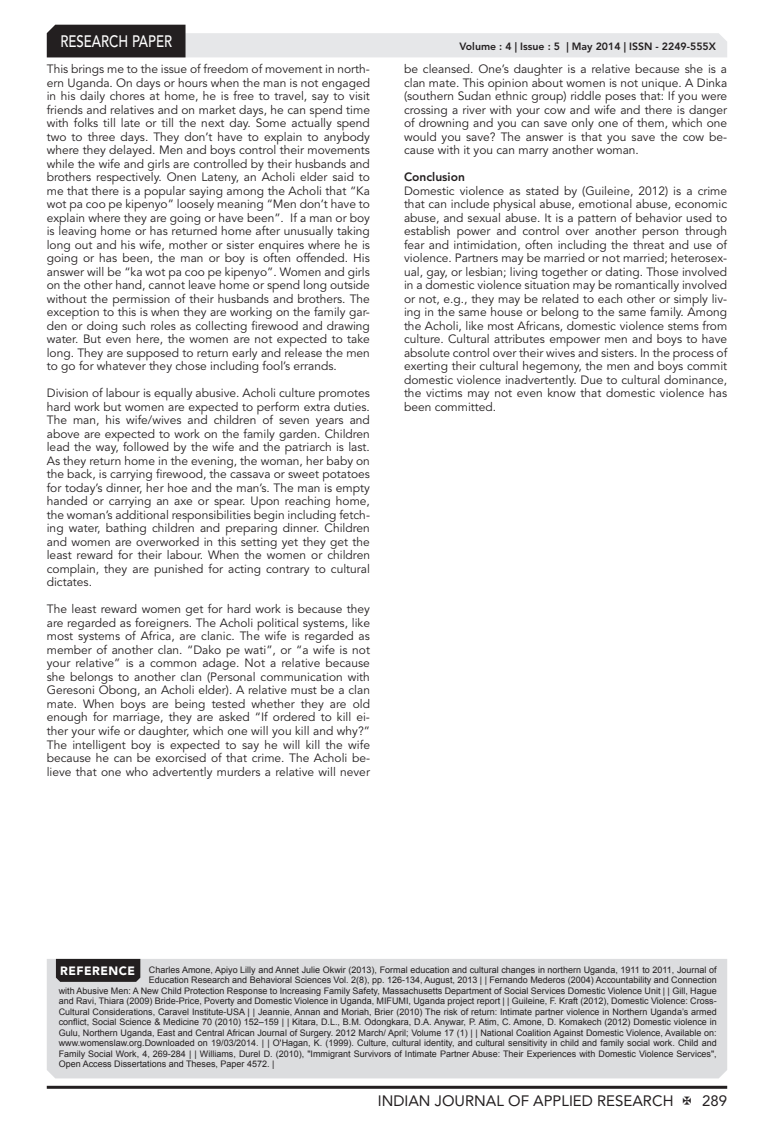
<style>
.page{position:relative;width:774px;height:1136px;background:#fff}
.page>*{position:absolute;margin:0;border:0;box-sizing:border-box;transform-origin:0 0}
.t1{font:500 16.5px "Avenir LT Std";color:#fff;scale:.8 1}
.t2{font:15px "Avenir LT Std";color:#231f20}
.t3{font:12px/13.5px "Avenir LT Std";color:#231f20;text-align:justify}
.t4{font:800 12px "Avenir LT Std";color:#231f20}
.t5{font:800 10.5px "Avenir LT Std";color:#231f20}
.t6{font:9px "Arial";color:#231f20}
.s1{font-family:"Avenir LT Std";font-weight:900;font-size:12px;color:#fff}
</style>
<div class="page">
<hr style="left:47px;top:1085px;width:680px;height:3px;background:#231f20">
<svg style="left:47px;top:25px;width:680px;height:32px"></svg>
<div style="left:47px;top:958px;width:680px;height:120px;background:#dcdddf"></div>
<div style="left:56px;top:958px;width:84px;height:23px;background:#231f20"></div>
<h1 class="t1" style="left:60px;top:32px;width:139px">RESEARCH PAPER</h1>
<p class="t3" style="left:47px;top:62px;width:325px">This brings me to the issue of freedom of movement in north&shy;ern Uganda. On days or hours when the man is not engaged in his daily chores at home, he is free to travel, say to visit friends and relatives and on market days, he can spend time with folks till late or till the next day. Some actually spend two to three days. They don’t have to explain to anybody where they delayed. Men and boys control their movements while the wife and girls are controlled by their husbands and brothers respectively. Onen Lateny, an Acholi elder said to me that there is a popular saying among the Acholi that “Ka wot pa coo pe kipenyo” loosely meaning “Men don’t have to explain where they are going or have been”. If a man or boy is leaving home or has returned home after unusually taking long out and his wife, mother or sister enquires where he is going or has been, the man or boy is often offended. His answer will be “ka wot pa coo pe kipenyo”. Women and girls on the other hand, cannot leave home or spend long outside without the permission of their husbands and brothers. The exception to this is when they are working on the family gar&shy;den or doing such roles as collecting firewood and drawing water. But even here, the women are not expected to take long. They are supposed to return early and release the men to go for whatever they chose including fool’s errands.</p>
<p class="t3" style="left:47px;top:386px;width:325px">Division of labour is equally abusive. Acholi culture promotes hard work but women are expected to perform extra duties.<br>The man, his wife/wives and children of seven years and above are expected to work on the family garden. Children lead the way, followed by the wife and the patriarch is last.<br>As they return home in the evening, the woman, her baby on the back, is carrying firewood, the cassava or sweet potatoes for today’s dinner, her hoe and the man’s. The man is empty handed or carrying an axe or spear. Upon reaching home, the woman’s additional responsibilities begin including fetch&shy;ing water, bathing children and preparing dinner. Children and women are overworked in this setting yet they get the least reward for their labour. When the women or children complain, they are punished for acting contrary to cultural dictates.</p>
<p class="t3" style="left:47px;top:602px;width:325px">The least reward women get for hard work is because they are regarded as foreigners. The Acholi political systems, like most systems of Africa, are clanic. The wife is regarded as member of another clan. “Dako pe wati”, or “a wife is not your relative” is a common adage. Not a relative because she belongs to another clan (Personal communication with Geresoni Obong, an Acholi elder). A relative must be a clan mate. When boys are being tested whether they are old enough for marriage, they are asked “If ordered to kill ei&shy;ther your wife or daughter, which one will you kill and why?” The intelligent boy is expected to say he will kill the wife because he can be exorcised of that crime. The Acholi be&shy;lieve that one who advertently murders a relative will never</p>
<p class="t5" style="left:459px;top:41px;width:258px">Volume : 4 | Issue : 5 | May 2014 | ISSN - 2249-555X</p>
<p class="t3" style="left:404px;top:62px;width:325px">be cleansed. One’s daughter is a relative because she is a clan mate. This opinion about women is not unique. A Dinka (southern Sudan ethnic group) riddle poses that: If you were crossing a river with your cow and wife and there is danger of drowning and you can save only one of them, which one would you save? The answer is that you save the cow be&shy;cause with it you can marry another woman.</p>
<p class="t4" style="left:404px;top:170px;width:62px">Conclusion</p>
<p class="t3" style="left:404px;top:184px;width:325px">Domestic violence as stated by (Guileine, 2012) is a crime that can include physical abuse, emotional abuse, economic abuse, and sexual abuse. It is a pattern of behavior used to establish power and control over another person through fear and intimidation, often including the threat and use of violence. Partners may be married or not married; heterosex&shy;ual, gay, or lesbian; living together or dating. Those involved in a domestic violence situation may be romantically involved or not, e.g., they may be related to each other or simply liv&shy;ing in the same house or belong to the same family. Among the Acholi, like most Africans, domestic violence stems from culture. Cultural attributes empower men and boys to have absolute control over their wives and sisters. In the process of exerting their cultural hegemony, the men and boys commit domestic violence inadvertently. Due to cultural dominance, the victims may not even know that domestic violence has been committed.</p>
<p class="t6" style="left:60px;top:963px;width:658px"><span class="s1">REFERENCE</span> Charles Amone, Apiyo Lilly and Annet Julie Okwir (2013), Formal education and cultural changes in northern Uganda, 1911 to 2011, Journal of</p>
<p class="t6" style="left:149px;top:974px;width:569px">Education Research and Behavioral Sciences Vol. 2(8), pp. 126-134, August, 2013 | | Fernando Mederos (2004) Accountability and Connection</p>
<p class="t6" style="left:59px;top:984px;width:659px">with Abusive Men: A New Child Protection Response to Increasing Family Safety, Massachusetts Department of Social Services Domestic Violence Unit | | Gill, Hague</p>
<p class="t6" style="left:59px;top:995px;width:659px">and Ravi, Thiara (2009) Bride-Price, Poverty and Domestic Violence in Uganda, MIFUMI, Uganda project report | | Guileine, F. Kraft (2012), Domestic Violence: Cross-</p>
<p class="t6" style="left:59px;top:1005px;width:660px">Cultural Considerations, Caravel Institute-USA | | Jeannie, Annan and Moriah, Brier (2010) The risk of return: Intimate partner violence in Northern Uganda’s armed</p>
<p class="t6" style="left:59px;top:1016px;width:660px">conflict, Social Science &amp; Medicine 70 (2010) 152–159 | | Kitara, D.L., B.M. Odongkara, D.A. Anywar, P. Atim, C. Amone, D. Komakech (2012) Domestic violence in</p>
<p class="t6" style="left:59px;top:1026px;width:659px">Gulu, Northern Uganda, East and Central African Journal of Surgery. 2012 March/ April; Volume 17 (1) | | National Coalition Against Domestic Violence, Available on:</p>
<p class="t6" style="left:59px;top:1037px;width:660px">www.womenslaw.org.Downloaded on 19/03/2014. | | O'Hagan, K. (1999). Culture, cultural identity, and cultural sensitivity in child and family social work. Child and</p>
<p class="t6" style="left:59px;top:1047px;width:659px">Family Social Work, 4, 269-284 | | Williams, Durel D. (2010), "Immigrant Survivors of Intimate Partner Abuse: Their Experiences with Domestic Violence Services",</p>
<p class="t6" style="left:59px;top:1058px;width:217px">Open Access Dissertations and Theses, Paper 4572. |</p>
<p class="t2" style="left:378px;top:1091px;width:297px">INDIAN JOURNAL OF APPLIED RESEARCH</p>
<p class="t2" style="left:702px;top:1091px;width:27px">289</p>
</div>
